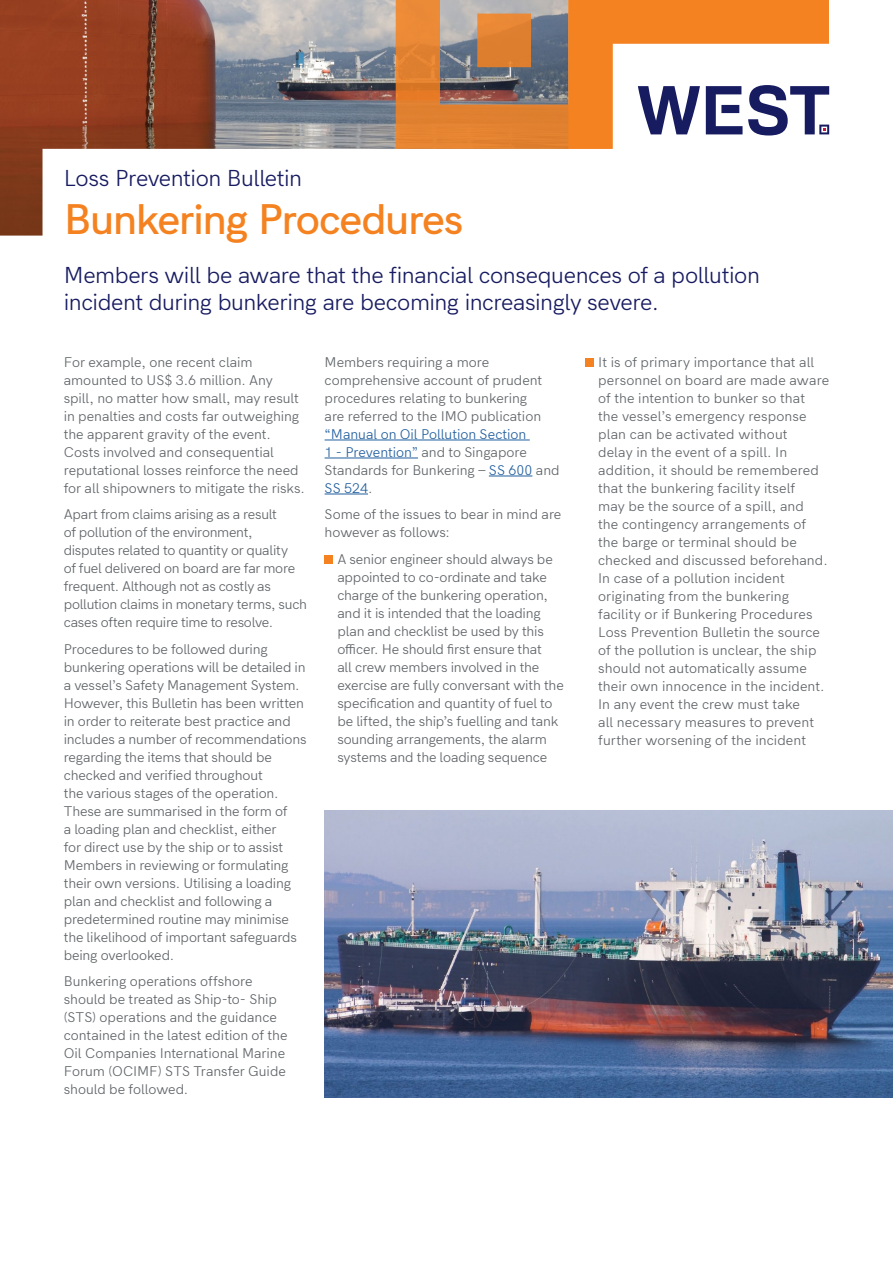
<style>
.page{position:relative;width:893px;height:1263px;background:#fff}
.page>*{position:absolute;margin:0;border:0;box-sizing:border-box;transform-origin:0 0}
.t1{font:600 39px "Hanken Grotesk";letter-spacing:-.035em;color:#f58220}
.t2{font:21px/27px "Hanken Grotesk";letter-spacing:-.02em;color:#171b60}
.t3{font:12.75px/18px "Hanken Grotesk";letter-spacing:-.005em;color:#5e6367}
.t4{font:12.75px/18px "Hanken Grotesk";letter-spacing:-.005em;color:#215e9e}
.s1{color:#5e6367}
</style>
<div class="page">
<img style="left:0;top:0;width:396px;height:236px">
<svg style="left:396px;top:0;width:433px;height:149px"></svg>
<img style="left:325px;top:810px;width:568px;height:288px">
<svg style="left:638px;top:85px;width:191px;height:50px"></svg>
<hr style="left:325px;top:440px;width:205px;height:1px;background:#215e9e">
<hr style="left:325px;top:458px;width:93px;height:1px;background:#215e9e">
<hr style="left:489px;top:476px;width:43px;height:1px;background:#215e9e">
<hr style="left:325px;top:494px;width:43px;height:1px;background:#215e9e">
<div style="left:325px;top:555px;width:8px;height:9px;background:#f58220"></div>
<div style="left:585px;top:358px;width:9px;height:9px;background:#f58220"></div>
<h2 class="t2" style="left:64px;top:163px;width:240px">Loss Prevention Bulletin</h2>
<h1 class="t1" style="left:64px;top:186px;width:401px">Bunkering Procedures</h1>
<h2 class="t2" style="left:64px;top:260px;width:698px">Members will be aware that the financial consequences of a pollution incident during bunkering are becoming increasingly severe.</h2>
<p class="t3" style="left:64px;top:352px;width:243px">For example, one recent claim amounted to US$ 3.6 million. Any spill, no matter how small, may result in penalties and costs far outweighing the apparent gravity of the event.<br>Costs involved and consequential reputational losses reinforce the need for all shipowners to mitigate the risks.</p>
<p class="t3" style="left:64px;top:504px;width:245px">Apart from claims arising as a result<br>of pollution of the environment, disputes related to quantity or quality<br>of fuel delivered on board are far more frequent. Although not as costly as pollution claims in monetary terms, such cases often require time to resolve.</p>
<p class="t3" style="left:64px;top:639px;width:244px">Procedures to be followed during bunkering operations will be detailed in a vessel’s Safety Management System.<br>However, this Bulletin has been written in order to reiterate best practice and includes a number of recommendations regarding the items that should be checked and verified throughout<br>the various stages of the operation.<br>These are summarised in the form of<br>a loading plan and checklist, either<br>for direct use by the ship or to assist Members in reviewing or formulating their own versions. Utilising a loading plan and checklist and following a predetermined routine may minimise the likelihood of important safeguards being overlooked.</p>
<p class="t3" style="left:64px;top:971px;width:225px">Bunkering operations offshore should be treated as Ship-to- Ship (STS) operations and the guidance contained in the latest edition of the<br>Oil Companies International Marine<br>Forum (OCIMF) STS Transfer Guide should be followed.</p>
<p class="t3" style="left:325px;top:352px;width:219px">Members requiring a more comprehensive account of prudent procedures relating to bunkering are referred to the IMO publication</p>
<p class="t4" style="left:325px;top:424px;width:237px">“Manual on Oil Pollution Section<br>1 - Prevention” <span class="s1">and to Singapore<br>Standards for Bunkering –</span> SS 600 <span class="s1">and<br></span>SS 524<span class="s1">.</span></p>
<p class="t3" style="left:325px;top:504px;width:238px">Some of the issues to bear in mind are however as follows:</p>
<p class="t3" style="left:337px;top:549px;width:228px">A senior engineer should always be appointed to co-ordinate and take charge of the bunkering operation, and it is intended that the loading plan and checklist be used by this officer. He should first ensure that<br>all crew members involved in the exercise are fully conversant with the specification and quantity of fuel to be lifted, the ship’s fuelling and tank sounding arrangements, the alarm systems and the loading sequence</p>
<p class="t3" style="left:598px;top:352px;width:233px">It is of primary importance that all personnel on board are made aware of the intention to bunker so that<br>the vessel’s emergency response plan can be activated without<br>delay in the event of a spill. In addition, it should be remembered that the bunkering facility itself<br>may be the source of a spill, and<br>the contingency arrangements of the barge or terminal should be checked and discussed beforehand.<br>In case of a pollution incident originating from the bunkering facility or if Bunkering Procedures Loss Prevention Bulletin the source of the pollution is unclear, the ship should not automatically assume their own innocence in the incident.<br>In any event the crew must take<br>all necessary measures to prevent further worsening of the incident</p>
</div>
